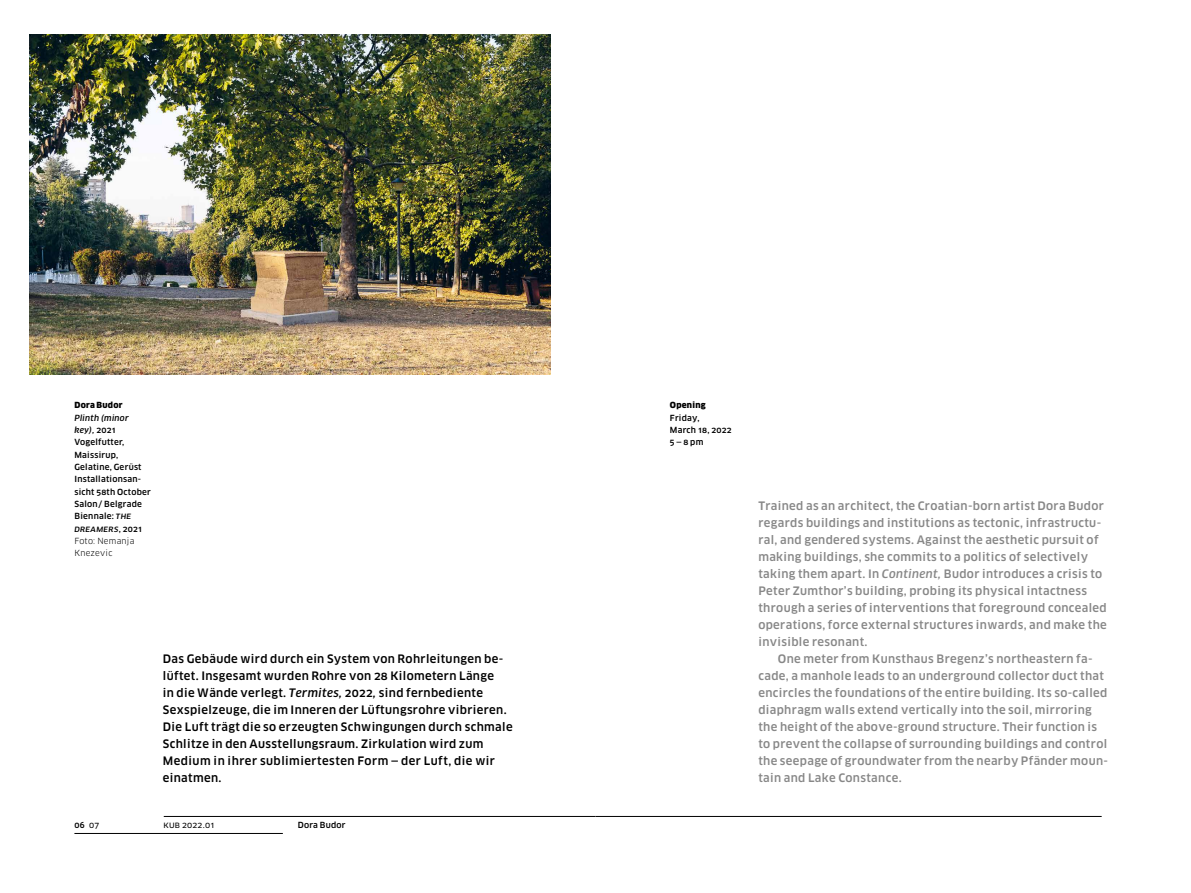
<style>
.page{position:relative;width:1191px;height:893px;background:#fff}
.page>*{position:absolute;margin:0;border:0;box-sizing:border-box;transform-origin:0 0}
.t1{font:500 11.4px/17px "Clan Pro";letter-spacing:.03em;color:#878787}
.t2{font:500 11.4px/17px "Clan Pro";letter-spacing:.03em;color:#000}
.t3{font:500 8.25px/12.3px "Clan Pro";letter-spacing:.03em;color:#000}
.t4{font:900 8.25px "Clan Pro";letter-spacing:.03em;color:#000}
.t5{font:8.25px "Clan Pro News";letter-spacing:.025em;color:#000}
.s1{font-style:italic}
.s2{font-weight:400}
.s3{font-family:"Clan Pro News";font-weight:400}
</style>
<div class="page">
<img style="left:30px;top:34px;width:521px;height:340px">
<hr style="left:164px;top:816px;width:431px;height:1px;background:#000">
<hr style="left:74px;top:833px;width:209px;height:1px;background:#000">
<hr style="left:595px;top:816px;width:506px;height:1px;background:#000">
<p class="t4" style="left:74px;top:400px;width:50px">Dora Budor</p>
<p class="t3" style="left:74px;top:411px;width:78px"><span class="s1">PLINTH (MINOR<br>KEY),</span> 2021<br>Vogelfutter,<br>Maissirup,<br>Gelatine, Gerüst<br>Installationsan&shy;sicht 58th October<br>Salon/ Belgrade<br>Biennale: <span class="s1">THE<br>DREAMERS</span>, 2021<br><span class="s2">Foto: Nemanja<br>Knezevic</span></p>
<p class="t2" style="left:163px;top:651px;width:351px">Das Gebäude wird durch ein System von Rohrleitungen be&shy;lüftet. Insgesamt wurden Rohre von 28 Kilometern Länge<br>in die Wände verlegt. <span class="s1">TERMITES,</span> 2022<span class="s1">,</span> sind fernbediente Sexspielzeuge, die im Inneren der Lüftungsrohre vibrieren.<br>Die Luft trägt die so erzeugten Schwingungen durch schmale Schlitze in den Ausstellungsraum. Zirkulation wird zum Medium in ihrer sublimiertesten Form — der Luft, die wir einatmen.</p>
<p class="t3" style="left:74px;top:818px;width:26px">06 <span class="s3">07</span></p>
<p class="t5" style="left:163px;top:820px;width:52px">KUB 2022.01</p>
<p class="t3" style="left:298px;top:818px;width:49px">Dora Budor</p>
<p class="t4" style="left:670px;top:400px;width:37px">Opening</p>
<p class="t3" style="left:670px;top:411px;width:63px">Friday,<br>March 18, 2022<br>5—8 pm</p>
<p class="t1" style="left:758px;top:498px;width:350px">Trained as an architect, the Croatian-born artist Dora Budor regards buildings and institutions as tectonic, infrastructu&shy;ral, and gendered systems. Against the aesthetic pursuit of making buildings, she commits to a politics of selectively taking them apart. In <span class="s1">CONTINENT,</span> Budor introduces a crisis to Peter Zumthor’s building, probing its physical intactness through a series of interventions that foreground concealed operations, force external structures inwards, and make the invisible resonant.</p>
<p class="t1" style="left:758px;top:651px;width:351px;text-indent:20px">One meter from Kunsthaus Bregenz’s northeastern fa&shy;cade, a manhole leads to an underground collector duct that encircles the foundations of the entire building. Its so-called diaphragm walls extend vertically into the soil, mirroring the height of the above-ground structure. Their function is to prevent the collapse of surrounding buildings and control the seepage of groundwater from the nearby Pfänder moun&shy;tain and Lake Constance.</p>
</div>
